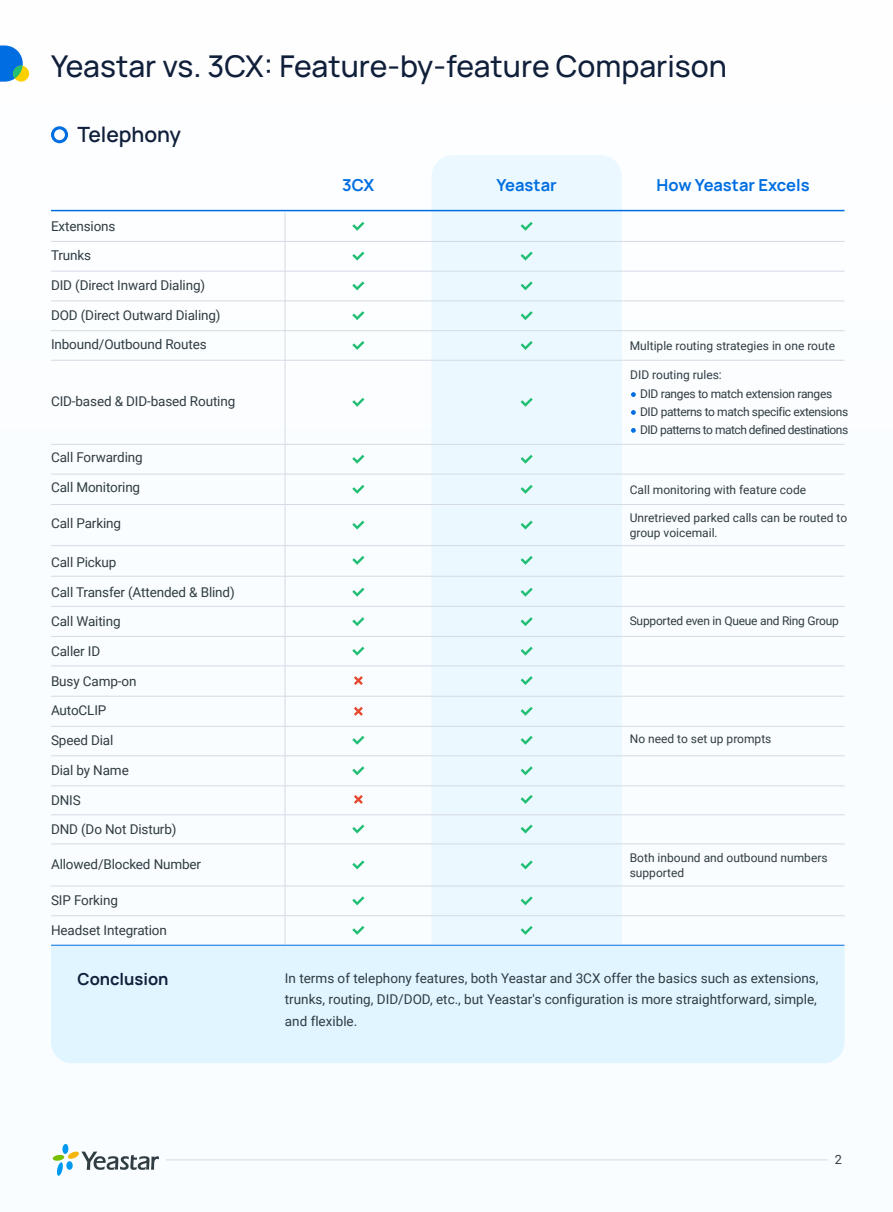
<style>
.page{position:relative;width:893px;height:1212px;background:#f5fcff}
.page>*{position:absolute;margin:0;border:0;box-sizing:border-box;transform-origin:0 0}
.二级标题{font:500 30px "Manrope";color:#101f3a}
.三级标题{font:600 21px "Manrope";color:#101f3a}
.正文标题{font:700 16.5px "Manrope";color:#006ee1}
.正文标题-2{font:700 16.5px "Manrope";color:#101f3a}
.正文{font:13.5px/21.8px "Roboto";letter-spacing:-.01em;color:#303c42}
.t1{font:12.75px "Roboto";color:#303c42}
.小字{font:12px/15px "Roboto";color:#303c42}
.小字-2{font:12px/18px "Roboto";letter-spacing:-.03em;color:#303c42}
.小字-3{font:12px "Roboto";letter-spacing:-.02em;color:#303c42}
</style>
<div class="page">
<svg style="left:52px;top:1144px;width:107px;height:32px"></svg>
<hr style="left:166px;top:1159px;width:662px;height:1px;background:#d5dae5">
<svg style="left:51px;top:126px;width:17px;height:17px"></svg>
<div style="left:13px;top:66px;width:16px;height:16px;background:#fdd100;border-radius:50%"></div>
<svg style="left:0;top:45px;width:23px;height:37px"></svg>
<div style="left:51px;top:946px;width:793px;height:117px;background:#e0f5ff"></div>
<div style="left:432px;top:209px;width:190px;height:722px;background:#ebf8ff"></div>
<hr style="left:51px;top:241px;width:793px;height:1px;background:#d5dae5">
<hr style="left:51px;top:271px;width:793px;height:1px;background:#d5dae5">
<hr style="left:51px;top:301px;width:793px;height:1px;background:#d5dae5">
<hr style="left:51px;top:330px;width:793px;height:1px;background:#d5dae5">
<hr style="left:51px;top:444px;width:793px;height:1px;background:#d5dae5">
<hr style="left:51px;top:474px;width:793px;height:1px;background:#d5dae5">
<hr style="left:51px;top:504px;width:793px;height:1px;background:#d5dae5">
<hr style="left:51px;top:545px;width:793px;height:1px;background:#d5dae5">
<hr style="left:51px;top:576px;width:793px;height:1px;background:#d5dae5">
<hr style="left:51px;top:606px;width:793px;height:1px;background:#d5dae5">
<hr style="left:51px;top:636px;width:793px;height:1px;background:#d5dae5">
<hr style="left:51px;top:666px;width:793px;height:1px;background:#d5dae5">
<hr style="left:51px;top:696px;width:793px;height:1px;background:#d5dae5">
<hr style="left:51px;top:726px;width:793px;height:1px;background:#d5dae5">
<hr style="left:51px;top:755px;width:793px;height:1px;background:#d5dae5">
<hr style="left:51px;top:785px;width:793px;height:1px;background:#d5dae5">
<hr style="left:51px;top:814px;width:793px;height:1px;background:#d5dae5">
<hr style="left:51px;top:844px;width:793px;height:1px;background:#d5dae5">
<hr style="left:51px;top:886px;width:793px;height:1px;background:#d5dae5">
<hr style="left:51px;top:915px;width:793px;height:1px;background:#d5dae5">
<hr style="left:51px;top:360px;width:793px;height:1px;background:#d5dae5">
<hr style="left:285px;top:213px;width:1px;height:732px;background:#d5dae5">
<hr style="left:51px;top:210px;width:793px;height:1px;background:#006ee1">
<svg style="left:631px;top:392px;width:5px;height:5px"></svg>
<svg style="left:631px;top:410px;width:5px;height:5px"></svg>
<svg style="left:631px;top:428px;width:5px;height:5px"></svg>
<hr style="left:51px;top:945px;width:793px;height:1px;background:#006ee1">
<svg style="left:521px;top:860px;width:12px;height:9px"></svg>
<svg style="left:521px;top:896px;width:12px;height:9px"></svg>
<svg style="left:521px;top:926px;width:12px;height:9px"></svg>
<svg style="left:521px;top:736px;width:12px;height:9px"></svg>
<svg style="left:521px;top:766px;width:12px;height:9px"></svg>
<svg style="left:521px;top:795px;width:12px;height:9px"></svg>
<svg style="left:521px;top:824px;width:12px;height:9px"></svg>
<svg style="left:521px;top:252px;width:12px;height:9px"></svg>
<svg style="left:521px;top:222px;width:12px;height:9px"></svg>
<svg style="left:521px;top:281px;width:12px;height:9px"></svg>
<svg style="left:521px;top:311px;width:12px;height:9px"></svg>
<svg style="left:521px;top:341px;width:12px;height:9px"></svg>
<svg style="left:521px;top:398px;width:12px;height:9px"></svg>
<svg style="left:521px;top:455px;width:12px;height:9px"></svg>
<svg style="left:521px;top:485px;width:12px;height:9px"></svg>
<svg style="left:521px;top:521px;width:12px;height:8px"></svg>
<svg style="left:521px;top:556px;width:12px;height:9px"></svg>
<svg style="left:521px;top:588px;width:12px;height:9px"></svg>
<svg style="left:521px;top:617px;width:12px;height:9px"></svg>
<svg style="left:521px;top:647px;width:12px;height:9px"></svg>
<svg style="left:521px;top:707px;width:12px;height:9px"></svg>
<svg style="left:521px;top:676px;width:12px;height:9px"></svg>
<svg style="left:352px;top:860px;width:12px;height:9px"></svg>
<svg style="left:352px;top:896px;width:12px;height:9px"></svg>
<svg style="left:352px;top:926px;width:12px;height:9px"></svg>
<svg style="left:352px;top:736px;width:12px;height:9px"></svg>
<svg style="left:352px;top:766px;width:12px;height:9px"></svg>
<svg style="left:352px;top:824px;width:12px;height:9px"></svg>
<svg style="left:354px;top:795px;width:9px;height:9px"></svg>
<svg style="left:352px;top:252px;width:12px;height:9px"></svg>
<svg style="left:352px;top:222px;width:12px;height:9px"></svg>
<svg style="left:352px;top:281px;width:12px;height:9px"></svg>
<svg style="left:352px;top:311px;width:12px;height:9px"></svg>
<svg style="left:352px;top:341px;width:12px;height:9px"></svg>
<svg style="left:352px;top:398px;width:12px;height:9px"></svg>
<svg style="left:352px;top:455px;width:12px;height:9px"></svg>
<svg style="left:352px;top:485px;width:12px;height:9px"></svg>
<svg style="left:352px;top:521px;width:12px;height:8px"></svg>
<svg style="left:352px;top:556px;width:12px;height:9px"></svg>
<svg style="left:352px;top:588px;width:12px;height:9px"></svg>
<svg style="left:352px;top:647px;width:12px;height:9px"></svg>
<svg style="left:354px;top:707px;width:9px;height:9px"></svg>
<svg style="left:352px;top:617px;width:12px;height:9px"></svg>
<svg style="left:354px;top:676px;width:9px;height:9px"></svg>
<p class="二级标题" style="left:51px;top:45px;width:677px">Yeastar vs. 3CX: Feature-by-feature Comparison</p>
<p class="三级标题" style="left:77px;top:120px;width:105px">Telephony</p>
<p class="正文" style="left:51px;top:214px;width:66px">Extensions</p>
<p class="正文" style="left:51px;top:244px;width:42px">Trunks</p>
<p class="正文" style="left:51px;top:274px;width:156px">DID (Direct Inward Dialing)</p>
<p class="正文" style="left:51px;top:303px;width:171px">DOD (Direct Outward Dialing)</p>
<p class="正文" style="left:51px;top:333px;width:157px">Inbound/Outbound Routes</p>
<p class="正文" style="left:51px;top:390px;width:186px">CID-based &amp; DID-based Routing</p>
<p class="正文" style="left:51px;top:446px;width:93px">Call Forwarding</p>
<p class="正文" style="left:51px;top:476px;width:91px">Call Monitoring</p>
<p class="正文" style="left:51px;top:512px;width:72px">Call Parking</p>
<p class="正文" style="left:51px;top:551px;width:67px">Call Pickup</p>
<p class="正文" style="left:51px;top:580px;width:185px">Call Transfer (Attended &amp; Blind)</p>
<p class="正文" style="left:51px;top:610px;width:71px">Call Waiting</p>
<p class="正文" style="left:51px;top:640px;width:51px">Caller ID</p>
<p class="正文" style="left:51px;top:669px;width:87px">Busy Camp-on</p>
<p class="正文" style="left:51px;top:699px;width:57px">AutoCLIP</p>
<p class="正文" style="left:51px;top:729px;width:64px">Speed Dial</p>
<p class="正文" style="left:51px;top:759px;width:79px">Dial by Name</p>
<p class="正文" style="left:51px;top:788px;width:31px">DNIS</p>
<p class="正文" style="left:51px;top:818px;width:127px">DND (Do Not Disturb)</p>
<p class="正文" style="left:51px;top:853px;width:152px">Allowed/Blocked Number</p>
<p class="正文" style="left:51px;top:889px;width:68px">SIP Forking</p>
<p class="正文" style="left:51px;top:918px;width:117px">Headset Integration</p>
<p class="正文标题-2" style="left:78px;top:968px;width:93px">Conclusion</p>
<p class="正文标题" style="left:342px;top:173px;width:34px">3CX</p>
<p class="正文标题" style="left:497px;top:173px;width:62px">Yeastar</p>
<p class="正文标题" style="left:657px;top:173px;width:155px">How Yeastar Excels</p>
<p class="小字" style="left:630px;top:337px;width:207px">Multiple routing strategies in one route</p>
<p class="小字" style="left:630px;top:366px;width:93px">DID routing rules:</p>
<p class="小字-2" style="left:640px;top:385px;width:210px">DID ranges to match extension ranges<br>DID patterns to match specific extensions<br>DID patterns to match defined destinations</p>
<p class="小字" style="left:630px;top:481px;width:178px">Call monitoring with feature code</p>
<p class="小字" style="left:630px;top:510px;width:219px">Unretrieved parked calls can be routed to group voicemail.</p>
<p class="小字-3" style="left:630px;top:612px;width:211px">Supported even in Queue and Ring Group</p>
<p class="小字" style="left:630px;top:731px;width:143px">No need to set up prompts</p>
<p class="小字" style="left:630px;top:849px;width:199px">Both inbound and outbound numbers supported</p>
<p class="正文" style="left:285px;top:966px;width:535px">In terms of telephony features, both Yeastar and 3CX offer the basics such as extensions, trunks, routing, DID/DOD, etc., but Yeastar's configuration is more straightforward, simple, and flexible.</p>
<p class="t1" style="left:835px;top:1151px;width:9px">2</p>
</div>
